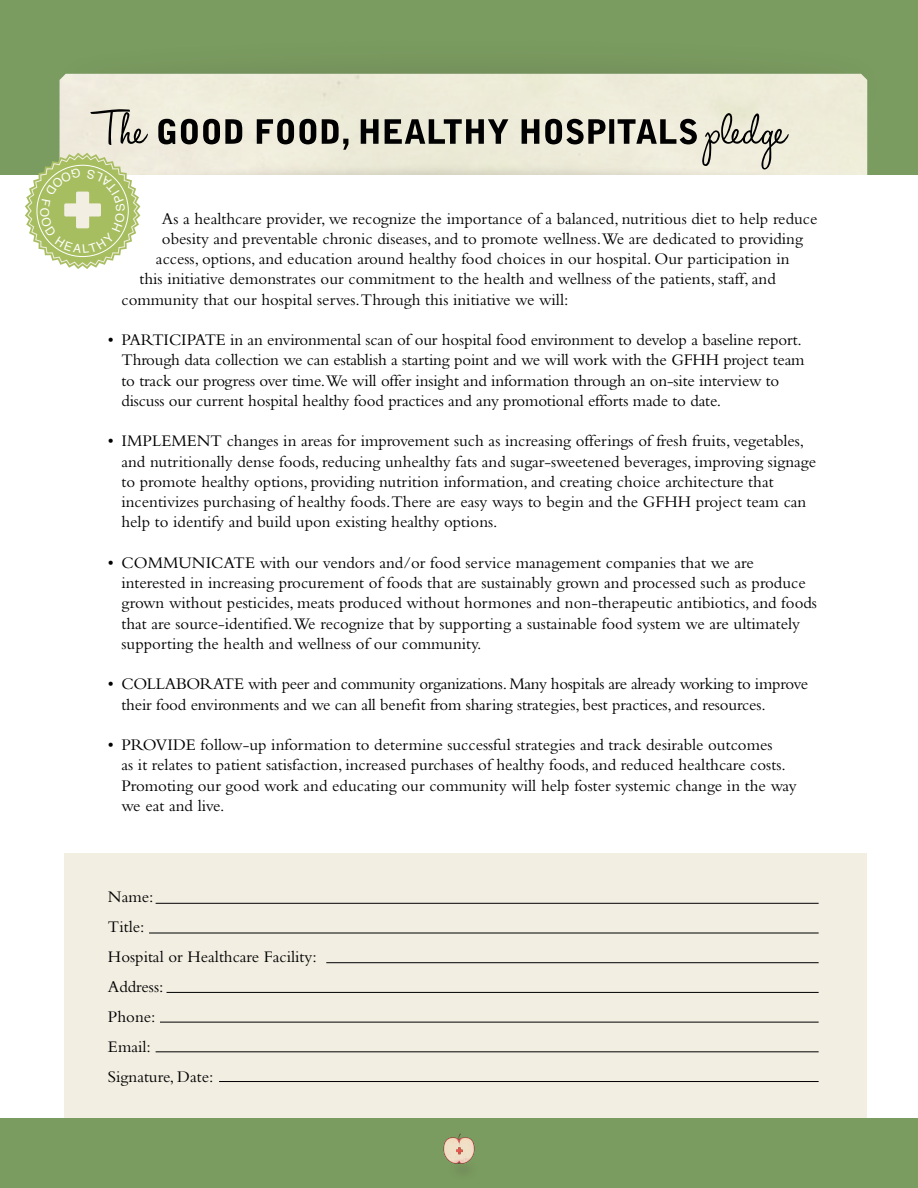
<style>
.page{position:relative;width:918px;height:1188px;background:#fff}
.page>*{position:absolute;margin:0;border:0;box-sizing:border-box;transform-origin:0 0}
.t1{font:57px "Halo Handletter";color:#000}
.t2{font:16.8px/20.2px "Bembo";color:#000}
.t3{font:16.8px/20.2px "Bembo";letter-spacing:-.02em;color:#000}
</style>
<div class="page">
<div style="left:64px;top:853px;width:803px;height:282px;background:#f2eee2"></div>
<div style="left:0;top:1118px;width:918px;height:70px;background:#7a9c60"></div>
<div style="left:0;top:0;width:918px;height:175px;background:#7a9c60"></div>
<div style="left:60px;top:74px;width:807px;height:101px;background:#eeecda"></div>
<div style="left:69px;top:163px;width:796px;height:59px;background:#504343;opacity:.15"></div>
<div style="left:0;top:175px;width:918px;height:415px;background:#fff"></div>
<svg style="left:158px;top:119px;width:190px;height:31px;background:#929086"></svg>
<svg style="left:361px;top:119px;width:336px;height:25px;background:#828177"></svg>
<hr style="left:156px;top:903px;width:663px;height:1px;background:#000">
<hr style="left:149px;top:933px;width:670px;height:1px;background:#000">
<hr style="left:326px;top:962px;width:493px;height:1px;background:#000">
<hr style="left:167px;top:992px;width:652px;height:1px;background:#000">
<hr style="left:160px;top:1022px;width:659px;height:1px;background:#000">
<hr style="left:156px;top:1051px;width:663px;height:1px;background:#000">
<hr style="left:219px;top:1081px;width:600px;height:1px;background:#000">
<svg style="left:444px;top:1137px;width:30px;height:26px"></svg>
<svg style="left:25px;top:153px;width:115px;height:116px"></svg>
<h1 class="t1" style="left:95px;top:98px;width:52px">The</h1>
<h1 class="t1" style="left:705px;top:98px;width:87px">pledge</h1>
<p class="t2" style="left:162px;top:208px;width:657px">As a healthcare provider, we recognize the importance of a balanced, nutritious diet to help reduce</p>
<p class="t2" style="left:162px;top:228px;width:642px">obesity and preventable chronic diseases, and to promote wellness.We are dedicated to providing</p>
<p class="t2" style="left:156px;top:248px;width:635px">access, options, and education around healthy food choices in our hospital. Our participation in</p>
<p class="t2" style="left:139px;top:269px;width:638px">this initiative demonstrates our commitment to the health and wellness of the patients, staff, and</p>
<p class="t2" style="left:121px;top:289px;width:448px">community that our hospital serves.Through this initiative we will:</p>
<p class="t2" style="left:121px;top:329px;width:685px;text-indent:-14px">• PARTICIPATE in an environmental scan of our hospital food environment to develop a baseline report.<br>Through data collection we can establish a starting point and we will work with the GFHH project team to track our progress over time.We will offer insight and information through an on-site interview to discuss our current hospital healthy food practices and any promotional efforts made to date.</p>
<p class="t2" style="left:121px;top:431px;width:696px;text-indent:-14px">• IMPLEMENT changes in areas for improvement such as increasing offerings of fresh fruits, vegetables, and nutritionally dense foods, reducing unhealthy fats and sugar-sweetened beverages, improving signage to promote healthy options, providing nutrition information, and creating choice architecture that incentivizes purchasing of healthy foods.There are easy ways to begin and the GFHH project team can help to identify and build upon existing healthy options.</p>
<p class="t2" style="left:121px;top:552px;width:697px;text-indent:-14px">• COMMUNICATE with our vendors and/or food service management companies that we are interested in increasing procurement of foods that are sustainably grown and processed such as produce grown without pesticides, meats produced without hormones and non-therapeutic antibiotics, and foods that are source-identified.We recognize that by supporting a sustainable food system we are ultimately supporting the health and wellness of our community.</p>
<p class="t3" style="left:121px;top:674px;width:688px;text-indent:-14px">• COLLABORATE with peer and community organizations. Many hospitals are already working to improve their food environments and we can all benefit from sharing strategies, best practices, and resources.</p>
<p class="t2" style="left:121px;top:734px;width:677px;text-indent:-14px">• PROVIDE follow-up information to determine successful strategies and track desirable outcomes<br>as it relates to patient satisfaction, increased purchases of healthy foods, and reduced healthcare costs.<br>Promoting our good work and educating our community will help foster systemic change in the way we eat and live.</p>
<p class="t2" style="left:108px;top:882px;width:210px;line-height:30px">Name:<br>Title:<br>Hospital or Healthcare Facility:<br>Address:<br>Phone:<br>Email:<br>Signature, Date:</p>
</div>
